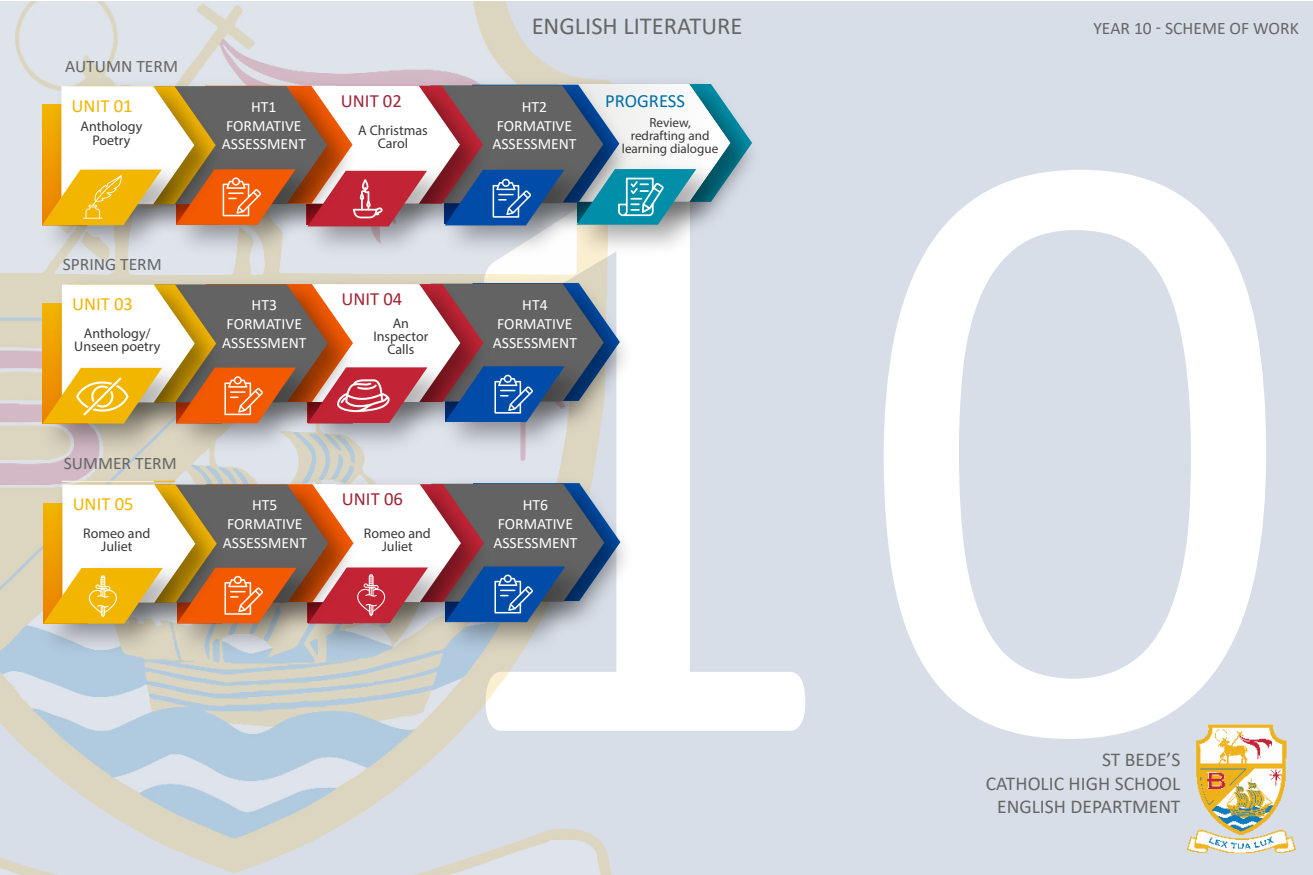
<style>
.page{position:relative;width:1313px;height:875px;background:#fff}
.page>*{position:absolute;margin:0;border:0;box-sizing:border-box;transform-origin:0 0}
.t1{font:875px "Calibri";color:#fff}
.t2{font:24.5px "Calibri";color:#666}
.t3{font:19.6px/23.4px "Calibri";color:#666;text-align:right}
.t4{font:18.72px "Calibri";color:#f2b500}
.t5{font:18.72px "Calibri";color:#9f2435}
.t6{font:18.72px "Calibri";color:#006da8}
.t7{font:17.5px "Calibri";color:#666}
.t8{font:15.75px/18.9px "Calibri";color:#fff;text-align:center}
.t9{font:14px/13.1px "Myriad Pro";color:#383838;text-align:center}
.t10{font:13.12px/13.1px "Myriad Pro";color:#383838;text-align:center}
</style>
<div class="page">
<div style="left:0;top:2px;width:1312px;height:873px;background:#d8dee8"></div>
<img style="left:0;top:2px;width:612px;height:873px">
<img style="left:543px;top:68px;width:162px;height:16px">
<img style="left:415px;top:70px;width:227px;height:14px">
<img style="left:466px;top:226px;width:96px;height:38px">
<img style="left:366px;top:72px;width:133px;height:171px">
<img style="left:292px;top:226px;width:174px;height:40px">
<img style="left:233px;top:72px;width:133px;height:171px">
<img style="left:201px;top:226px;width:133px;height:38px">
<img style="left:46px;top:72px;width:187px;height:171px">
<img style="left:28px;top:154px;width:173px;height:110px">
<img style="left:1187px;top:724px;width:109px;height:130px">
<img style="left:562px;top:226px;width:135px;height:38px">
<img style="left:499px;top:269px;width:126px;height:172px">
<img style="left:467px;top:424px;width:137px;height:38px">
<img style="left:368px;top:269px;width:131px;height:172px">
<img style="left:334px;top:424px;width:133px;height:38px">
<img style="left:235px;top:269px;width:133px;height:174px">
<img style="left:201px;top:424px;width:133px;height:38px">
<img style="left:47px;top:269px;width:188px;height:174px">
<img style="left:28px;top:353px;width:173px;height:111px">
<img style="left:501px;top:469px;width:124px;height:171px">
<img style="left:467px;top:624px;width:137px;height:37px">
<img style="left:273px;top:469px;width:228px;height:173px">
<img style="left:336px;top:624px;width:131px;height:39px">
<img style="left:235px;top:471px;width:133px;height:171px">
<img style="left:201px;top:624px;width:135px;height:39px">
<img style="left:47px;top:471px;width:188px;height:171px">
<img style="left:28px;top:553px;width:173px;height:110px">
<svg style="left:42px;top:84px;width:710px;height:142px"></svg>
<svg style="left:43px;top:483px;width:577px;height:141px"></svg>
<svg style="left:43px;top:283px;width:577px;height:141px"></svg>
<p class="t7" style="left:65px;top:56px;width:114px">AUTUMN TERM</p>
<h2 class="t2" style="left:531px;top:12px;width:212px">ENGLISH LITERATURE</h2>
<p class="t4" style="left:72px;top:94px;width:62px">UNIT 01</p>
<p class="t5" style="left:341px;top:90px;width:62px">UNIT 02</p>
<p class="t6" style="left:605px;top:90px;width:81px">PROGRESS</p>
<p class="t8" style="left:222px;top:97px;width:86px">HT1<br>FORMATIVE<br>ASSESSMENT</p>
<p class="t8" style="left:492px;top:97px;width:86px">HT2<br>FORMATIVE<br>ASSESSMENT</p>
<p class="t10" style="left:622px;top:117px;width:98px">Review, redrafting and learning dialogue</p>
<p class="t9" style="left:81px;top:121px;width:63px">Anthology<br>Poetry</p>
<p class="t9" style="left:358px;top:125px;width:71px">A Christmas<br>Carol</p>
<p class="t7" style="left:1093px;top:16px;width:207px">YEAR 10 - SCHEME OF WORK</p>
<h1 class="t1" style="left:409px;top:-83px;width:889px">10</h1>
<p class="t7" style="left:63px;top:253px;width:101px">SPRING TERM</p>
<p class="t4" style="left:72px;top:292px;width:62px">UNIT 03</p>
<p class="t5" style="left:341px;top:288px;width:62px">UNIT 04</p>
<p class="t9" style="left:373px;top:318px;width:57px">An<br>Inspector<br>Calls</p>
<p class="t8" style="left:222px;top:295px;width:86px">HT3<br>FORMATIVE<br>ASSESSMENT</p>
<p class="t8" style="left:493px;top:295px;width:86px">HT4<br>FORMATIVE<br>ASSESSMENT</p>
<p class="t9" style="left:74px;top:328px;width:87px">Anthology/<br>Unseen poetry</p>
<p class="t7" style="left:64px;top:452px;width:115px">SUMMER TERM</p>
<p class="t4" style="left:73px;top:493px;width:62px">UNIT 05</p>
<p class="t5" style="left:342px;top:488px;width:62px">UNIT 06</p>
<p class="t9" style="left:83px;top:528px;width:69px">Romeo and<br>Juliet</p>
<p class="t9" style="left:364px;top:528px;width:69px">Romeo and<br>Juliet</p>
<p class="t8" style="left:223px;top:495px;width:86px">HT5<br>FORMATIVE<br>ASSESSMENT</p>
<p class="t8" style="left:493px;top:495px;width:86px">HT6<br>FORMATIVE<br>ASSESSMENT</p>
<p class="t3" style="left:985px;top:748px;width:196px">ST BEDE’S<br>CATHOLIC HIGH SCHOOL<br>ENGLISH DEPARTMENT</p>
</div>
